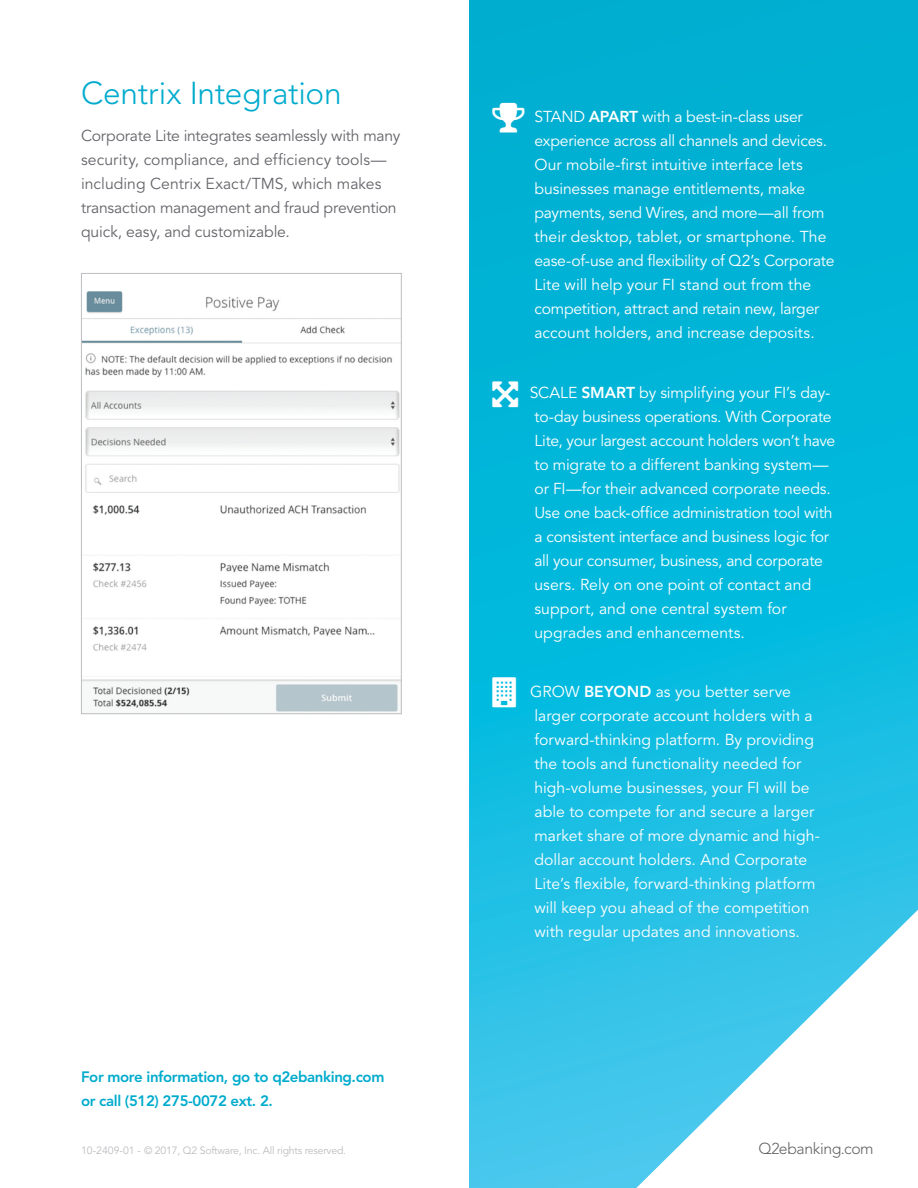
<style>
.page{position:relative;width:918px;height:1188px;background:#fff}
.page>*{position:absolute;margin:0;border:0;box-sizing:border-box;transform-origin:0 0}
.Subhead_Title_Back{font:300 31.5px "Avenir LT Std";letter-spacing:-.005em;color:#00abcd}
.paragraph{font:15.75px/24px "Avenir LT Std";color:#fff}
.t1{font:15.75px/24px "Avenir LT Std";letter-spacing:-.005em;color:#64656a}
.t2{font:300 15.75px "Avenir LT Std";letter-spacing:-.025em;color:#636366}
.H5_Blue{font:800 15px/24px "Avenir LT Std";letter-spacing:-.025em;color:#00abcd}
.t3{font:10.5px "Avenir LT Std";letter-spacing:-.02em;color:#bcbdc0}
.s1{font-weight:800}
</style>
<div class="page">
<svg style="left:469px;top:0;width:449px;height:1188px;background:#0bb8db"></svg>
<img style="left:83px;top:291px;width:317px;height:421px">
<div style="left:81px;top:273px;width:321px;height:441px;border:1px solid #bcbdc0"></div>
<svg style="left:636px;top:910px;width:282px;height:278px"></svg>
<svg style="left:492px;top:102px;width:33px;height:30px"></svg>
<svg style="left:492px;top:381px;width:26px;height:26px"></svg>
<svg style="left:492px;top:677px;width:24px;height:30px"></svg>
<p class="Subhead_Title_Back" style="left:81px;top:74px;width:262px">Centrix Integration</p>
<h2 class="t1" style="left:81px;top:124px;width:321px">Corporate Lite integrates seamlessly with many security, compliance, and efficiency tools— including Centrix Exact/TMS, which makes transaction management and fraud prevention quick, easy, and customizable.</h2>
<p class="H5_Blue" style="left:81px;top:1065px;width:305px">For more information, go to q2ebanking.com or call (512) 275-0072 ext. 2.</p>
<p class="t3" style="left:81px;top:1144px;width:267px">10-2409-01 - © 2017, Q2 Software, Inc. All rights reserved.</p>
<p class="paragraph" style="left:534px;top:105px;width:301px">STAND <span class="s1">APART</span> with a best-in-class user experience across all channels and devices.<br>Our mobile-first intuitive interface lets businesses manage entitlements, make payments, send Wires, and more—all from their desktop, tablet, or smartphone. The ease-of-use and flexibility of Q2’s Corporate Lite will help your FI stand out from the competition, attract and retain new, larger account holders, and increase deposits.</p>
<p class="paragraph" style="left:530px;top:381px;width:307px">SCALE <span class="s1">SMART</span> by simplifying your FI’s day&shy;to-day business operations. With Corporate Lite, your largest account holders won’t have to migrate to a different banking system— or FI—for their advanced corporate needs.<br>Use one back-office administration tool with a consistent interface and business logic for all your consumer, business, and corporate users. Rely on one point of contact and support, and one central system for upgrades and enhancements.</p>
<p class="paragraph" style="left:530px;top:680px;width:291px">GROW <span class="s1">BEYOND</span> as you better serve larger corporate account holders with a forward-thinking platform. By providing the tools and functionality needed for high-volume businesses, your FI will be able to compete for and secure a larger market share of more dynamic and high&shy;dollar account holders. And Corporate Lite’s flexible, forward-thinking platform will keep you ahead of the competition with regular updates and innovations.</p>
<h2 class="t2" style="left:758px;top:1139px;width:117px">Q2ebanking.com</h2>
</div>
